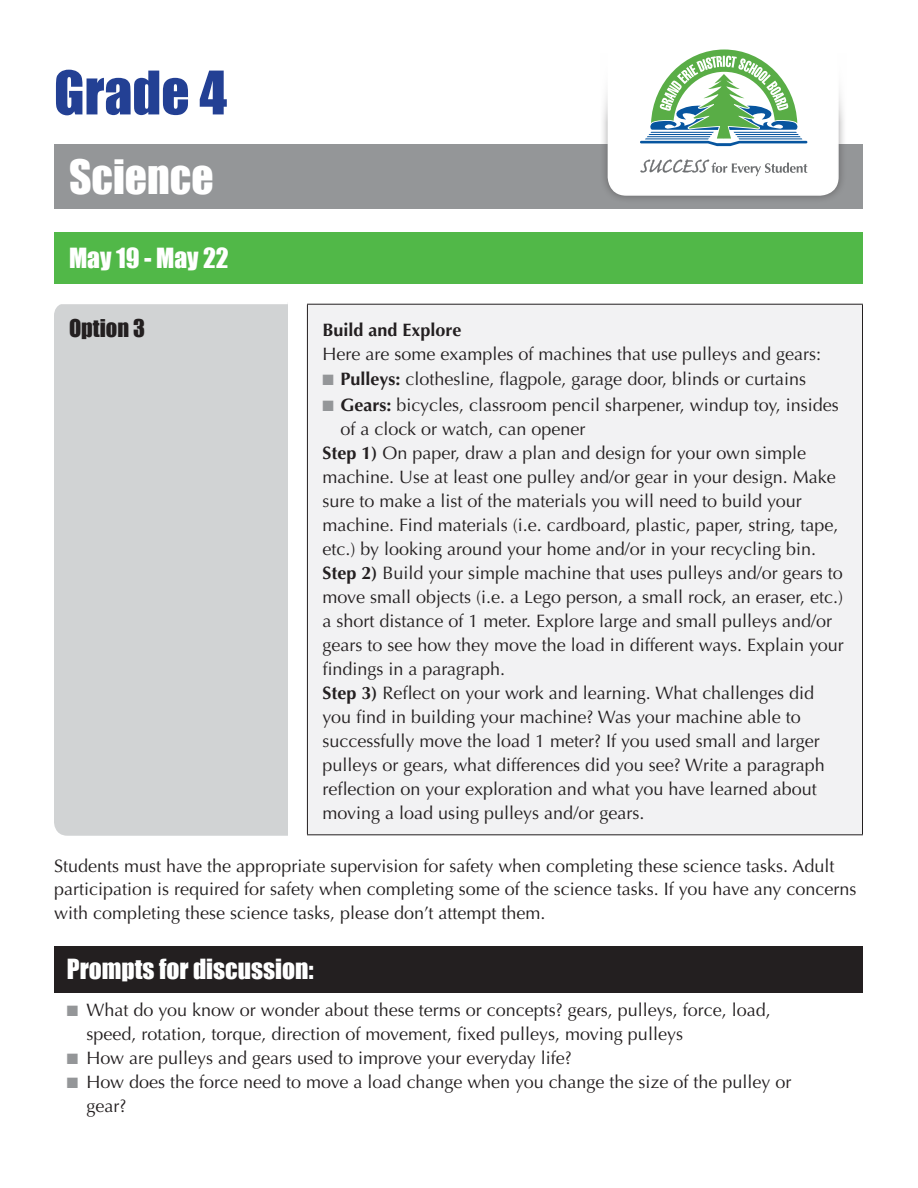
<style>
.page{position:relative;width:918px;height:1188px;background:#fff}
.page>*{position:absolute;margin:0;border:0;box-sizing:border-box;transform-origin:0 0}
.t1{font:55.5px "Impact";color:#234094}
.t2{font:43.5px "Impact";color:#fff}
.t3{font:25.5px "Impact";color:#fff}
.t4{font:22.5px "Impact";color:#231f20}
.t5{font:18px/24px "Optima";color:#231f20}
.t6{font:700 18px "Optima";color:#231f20}
.s1{color:#949698}
.s2{font-weight:700}
</style>
<div class="page">
<div style="left:54px;top:232px;width:234px;height:604px;background:#d1d3d4"></div>
<svg style="left:287px;top:232px;width:575px;height:72px"></svg>
<div style="left:54px;top:144px;width:808px;height:65px;background:#949698"></div>
<div style="left:54px;top:233px;width:808px;height:51px;background:#51b848"></div>
<div style="left:307px;top:304px;width:555px;height:531px;background:#f2f2f3"></div>
<hr style="left:307px;top:305px;width:1px;height:529px;background:#231f20">
<hr style="left:862px;top:305px;width:1px;height:529px;background:#231f20">
<hr style="left:307px;top:834px;width:556px;height:1px;background:#231f20">
<hr style="left:307px;top:304px;width:556px;height:1px;background:#231f20">
<div style="left:599px;top:0;width:248px;height:204px;background:#231f20;opacity:.4"></div>
<div style="left:608px;top:122px;width:231px;height:74px;background:#fff"></div>
<div style="left:586px;top:0;width:272px;height:122px;background:#fff"></div>
<svg style="left:640px;top:50px;width:167px;height:96px"></svg>
<svg style="left:640px;top:159px;width:167px;height:17px;background:#dedfdf"></svg>
<div style="left:54px;top:946px;width:809px;height:46px;background:#231f20"></div>
<h1 class="t1" style="left:54px;top:50px;width:175px">Grade 4</h1>
<h2 class="t2" style="left:69px;top:143px;width:146px">Science</h2>
<h3 class="t3" style="left:69px;top:238px;width:161px">May 19 - May 22</h3>
<p class="t4" style="left:69px;top:311px;width:78px">Option 3</p>
<p class="t6" style="left:322px;top:319px;width:141px">Build and Explore</p>
<p class="t5" style="left:322px;top:342px;width:500px">Here are some examples of machines that use pulleys and gears:</p>
<p class="t5" style="left:322px;top:367px;width:485px"><span class="s1">■</span> <span class="s2">Pulleys:</span> clothesline, flagpole, garage door, blinds or curtains</p>
<p class="t5" style="left:322px;top:393px;width:518px"><span class="s1">■</span> <span class="s2">Gears:</span> bicycles, classroom pencil sharpener, windup toy, insides</p>
<p class="t5" style="left:340px;top:417px;width:247px">of a clock or watch, can opener</p>
<p class="t5" style="left:322px;top:441px;width:485px"><span class="s2">Step 1)</span> On paper, draw a plan and design for your own simple</p>
<p class="t5" style="left:322px;top:465px;width:515px">machine. Use at least one pulley and/or gear in your design. Make</p>
<p class="t5" style="left:322px;top:489px;width:481px">sure to make a list of the materials you will need to build your</p>
<p class="t5" style="left:322px;top:513px;width:518px">machine. Find materials (i.e. cardboard, plastic, paper, string, tape,</p>
<p class="t5" style="left:322px;top:537px;width:495px">etc.) by looking around your home and/or in your recycling bin.</p>
<p class="t5" style="left:322px;top:561px;width:522px"><span class="s2">Step 2)</span> Build your simple machine that uses pulleys and/or gears to</p>
<p class="t5" style="left:322px;top:585px;width:522px">move small objects (i.e. a Lego person, a small rock, an eraser, etc.)</p>
<p class="t5" style="left:322px;top:609px;width:511px">a short distance of 1 meter. Explore large and small pulleys and/or</p>
<p class="t5" style="left:322px;top:633px;width:523px">gears to see how they move the load in different ways. Explain your</p>
<p class="t5" style="left:322px;top:657px;width:184px">findings in a paragraph.</p>
<p class="t5" style="left:322px;top:681px;width:493px"><span class="s2">Step 3)</span> Reflect on your work and learning. What challenges did</p>
<p class="t5" style="left:322px;top:705px;width:480px">you find in building your machine? Was your machine able to</p>
<p class="t5" style="left:322px;top:729px;width:499px">successfully move the load 1 meter? If you used small and larger</p>
<p class="t5" style="left:322px;top:753px;width:504px">pulleys or gears, what differences did you see? Write a paragraph</p>
<p class="t5" style="left:322px;top:777px;width:496px">reflection on your exploration and what you have learned about</p>
<p class="t5" style="left:322px;top:801px;width:323px">moving a load using pulleys and/or gears.</p>
<p class="t5" style="left:54px;top:854px;width:804px">Students must have the appropriate supervision for safety when completing these science tasks. Adult participation is required for safety when completing some of the science tasks. If you have any concerns with completing these science tasks, please don’t attempt them.</p>
<h3 class="t3" style="left:67px;top:949px;width:248px">Prompts for discussion:</h3>
<p class="t5" style="left:86px;top:998px;width:686px;text-indent:-20px"><span class="s1">■</span> What do you know or wonder about these terms or concepts? gears, pulleys, force, load, speed, rotation, torque, direction of movement, fixed pulleys, moving pulleys</p>
<p class="t5" style="left:67px;top:1046px;width:506px"><span class="s1">■</span> How are pulleys and gears used to improve your everyday life?</p>
<p class="t5" style="left:86px;top:1070px;width:707px;text-indent:-20px"><span class="s1">■</span> How does the force need to move a load change when you change the size of the pulley or gear?</p>
</div>
